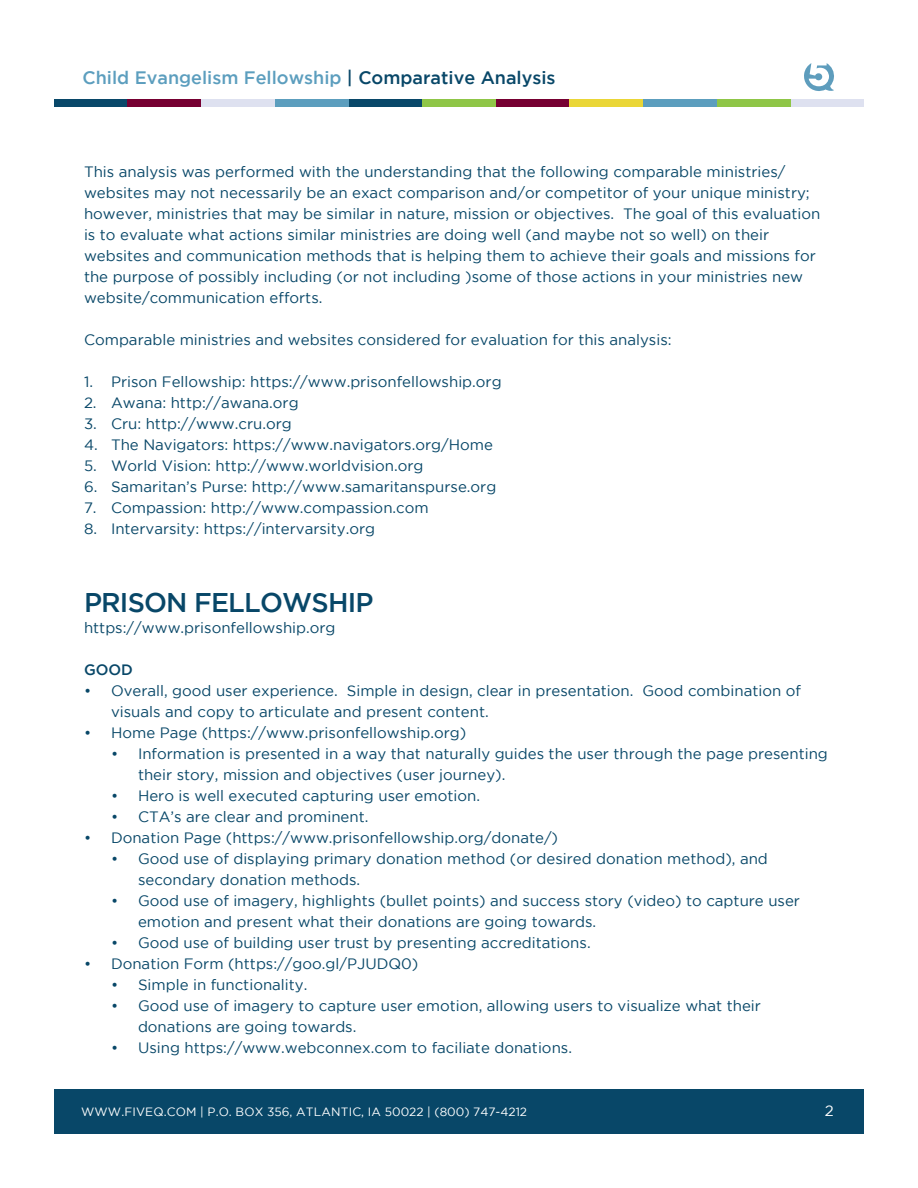
<style>
.page{position:relative;width:918px;height:1188px;background:#fff}
.page>*{position:absolute;margin:0;border:0;box-sizing:border-box;transform-origin:0 0}
.t1{font:500 27px "Gotham";letter-spacing:-.03em;color:#084768}
.t2{font:500 18px "Gotham";color:#5c9ebe}
.t3{font:15px/21px "Gotham";color:#084768}
.t4{font:500 15px "Gotham";color:#084768}
.t5{font:15px "Gotham";color:#fff}
.t6{font:12px "Gotham";letter-spacing:.015em;color:#fff}
.s1{color:#084768}
</style>
<div class="page">
<div style="left:54px;top:1089px;width:810px;height:45px;background:#084768"></div>
<div style="left:54px;top:99px;width:74px;height:7px;background:#094869"></div>
<div style="left:201px;top:99px;width:74px;height:7px;background:#dee1f0"></div>
<div style="left:349px;top:99px;width:73px;height:7px;background:#094869"></div>
<div style="left:496px;top:99px;width:73px;height:7px;background:#760032"></div>
<div style="left:643px;top:99px;width:74px;height:7px;background:#5c9ebe"></div>
<div style="left:790px;top:99px;width:74px;height:7px;background:#dee1f0"></div>
<div style="left:128px;top:99px;width:73px;height:7px;background:#760032"></div>
<div style="left:275px;top:99px;width:74px;height:7px;background:#5c9ebe"></div>
<div style="left:422px;top:99px;width:74px;height:7px;background:#8fc647"></div>
<div style="left:569px;top:99px;width:74px;height:7px;background:#ead637"></div>
<div style="left:717px;top:99px;width:73px;height:7px;background:#8fc647"></div>
<svg style="left:804px;top:63px;width:30px;height:28px"></svg>
<p class="t2" style="left:82px;top:67px;width:475px">Child Evangelism Fellowship <span class="s1">| Comparative Analysis</span></p>
<p class="t3" style="left:84px;top:161px;width:738px">This analysis was performed with the understanding that the following comparable ministries/ websites may not necessarily be an exact comparison and/or competitor of your unique ministry; however, ministries that may be similar in nature, mission or objectives. The goal of this evaluation is to evaluate what actions similar ministries are doing well (and maybe not so well) on their websites and communication methods that is helping them to achieve their goals and missions for the purpose of possibly including (or not including )some of those actions in your ministries new website/communication efforts.</p>
<p class="t3" style="left:84px;top:329px;width:589px">Comparable ministries and websites considered for evaluation for this analysis:</p>
<p class="t3" style="left:84px;top:371px;width:419px">1. Prison Fellowship: https://www.prisonfellowship.org</p>
<p class="t3" style="left:84px;top:392px;width:216px">2. Awana: http://awana.org</p>
<p class="t3" style="left:84px;top:413px;width:209px">3. Cru: http://www.cru.org</p>
<p class="t3" style="left:84px;top:434px;width:411px">4. The Navigators: https://www.navigators.org/Home</p>
<p class="t3" style="left:84px;top:455px;width:341px">5. World Vision: http://www.worldvision.org</p>
<p class="t3" style="left:84px;top:476px;width:414px">6. Samaritan’s Purse: http://www.samaritanspurse.org</p>
<p class="t3" style="left:84px;top:497px;width:346px">7. Compassion: http://www.compassion.com</p>
<p class="t3" style="left:84px;top:518px;width:293px">8. I ntervarsity: https://intervarsity.org</p>
<h1 class="t1" style="left:84px;top:588px;width:291px">PRISON FELLOWSHIP</h1>
<p class="t3" style="left:84px;top:617px;width:253px">https://www.prisonfellowship.org</p>
<p class="t4" style="left:84px;top:662px;width:50px">GOOD</p>
<p class="t3" style="left:111px;top:680px;width:691px;text-indent:-27px">• Overall, good user experience. Simple in design, clear in presentation. Good combination of visuals and copy to articulate and present content.</p>
<p class="t3" style="left:84px;top:722px;width:384px">• Home Page (https://www.prisonfellowship.org)</p>
<p class="t3" style="left:138px;top:743px;width:691px;text-indent:-27px">• I nformation is presented in a way that naturally guides the user through the page presenting their story, mission and objectives (user journey).</p>
<p class="t3" style="left:111px;top:785px;width:371px">• Hero is well executed capturing user emotion.</p>
<p class="t3" style="left:111px;top:806px;width:259px">• CTA’s are clear and prominent.</p>
<p class="t3" style="left:84px;top:827px;width:476px">• Donation Page (https://www.prisonfellowship.org/donate/)</p>
<p class="t3" style="left:138px;top:848px;width:631px;text-indent:-27px">• Good use of displaying primary donation method (or desired donation method), and secondary donation methods.</p>
<p class="t3" style="left:138px;top:890px;width:664px;text-indent:-27px">• Good use of imagery, highlights (bullet points) and success story (video) to capture user emotion and present what their donations are going towards.</p>
<p class="t3" style="left:111px;top:932px;width:481px">• Good use of building user trust by presenting accreditations.</p>
<p class="t3" style="left:84px;top:953px;width:336px">• Donation Form (https://goo.gl/PJUDQ0)</p>
<p class="t3" style="left:111px;top:974px;width:198px">• Simple in functionality.</p>
<p class="t3" style="left:138px;top:995px;width:624px;text-indent:-27px">• Good use of imagery to capture user emotion, allowing users to visualize what their donations are going towards.</p>
<p class="t3" style="left:111px;top:1037px;width:463px">• Using https://www.webconnex.com to faciliate donations.</p>
<p class="t6" style="left:81px;top:1105px;width:448px">www.f iveq.com | P.O. Box 356, At lant ic, I A 50022 | (800) 747-4212</p>
<p class="t5" style="left:825px;top:1103px;width:10px">2</p>
</div>
